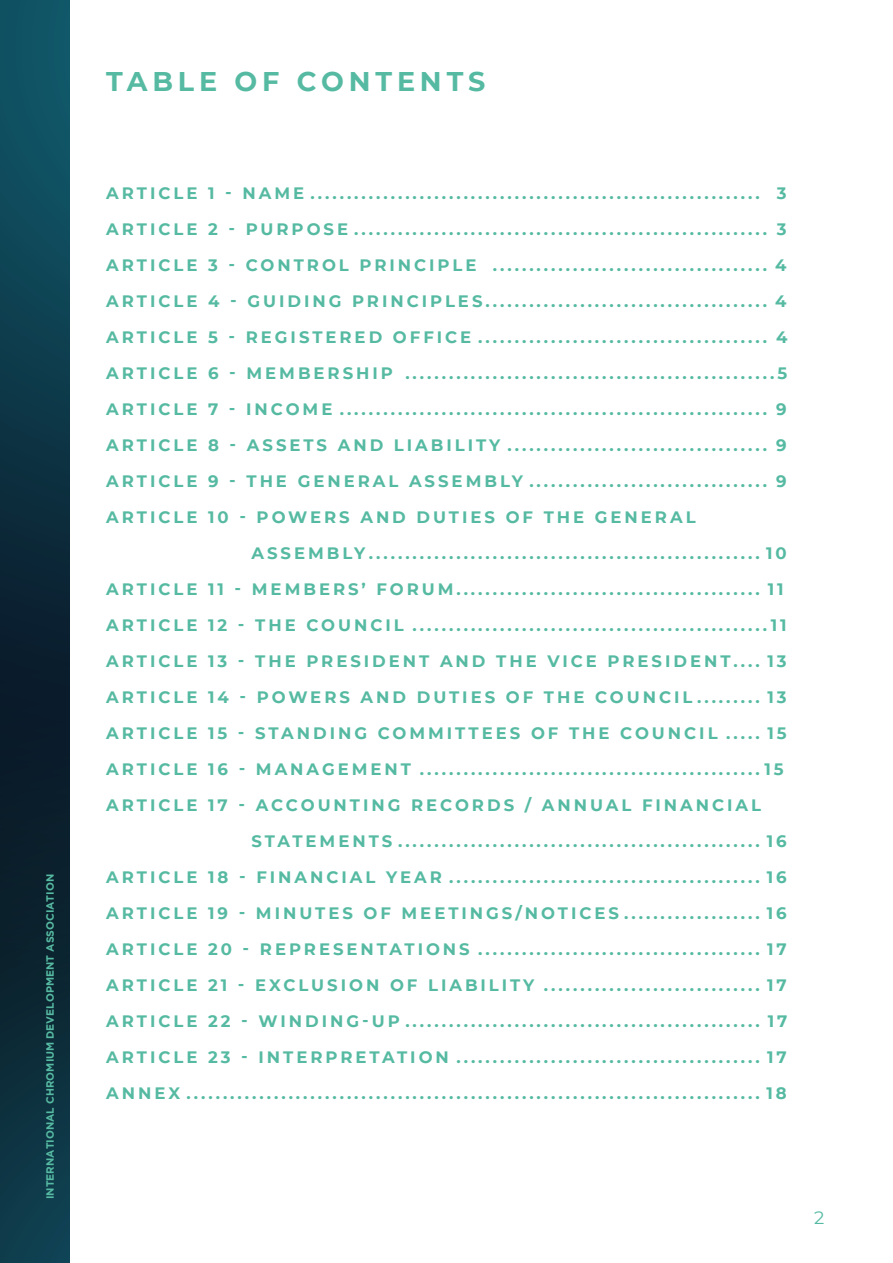
<style>
.page{position:relative;width:893px;height:1263px;background:#fff}
.page>*{position:absolute;margin:0;border:0;box-sizing:border-box;transform-origin:0 0}
.t1{font:700 27px "Montserrat";letter-spacing:.18em;color:#56baa2}
.t2{font:18px "Montserrat";color:#56baa2}
.t3{font:700 16.5px "Montserrat";letter-spacing:.18em;color:#56baa2}
.t4{font:700 10.5px "Gotham";color:#56baa2}
</style>
<div class="page">
<svg style="left:0;top:0;width:69px;height:1263px;background:#0c3342"></svg>
<p class="t4" style="left:44px;top:1199px;width:327px;rotate:-90deg">INTERNATIONAL CHROMIUM DEVELOPMENT ASSOCIATION</p>
<h1 class="t1" style="left:106px;top:62px;width:380px">TABLE OF CONTENTS</h1>
<p class="t3" style="left:106px;top:181px;width:682px">ARTICLE 1 - NAME .............................................................. 3</p>
<p class="t3" style="left:106px;top:217px;width:682px">ARTICLE 2 - PURPOSE ......................................................... 3</p>
<p class="t3" style="left:106px;top:253px;width:682px">ARTICLE 3 - CONTROL PRINCIPLE ...................................... 4</p>
<p class="t3" style="left:106px;top:289px;width:682px">ARTICLE 4 - GUIDING PRINCIPLES....................................... 4</p>
<p class="t3" style="left:106px;top:325px;width:683px">ARTICLE 5 - REGISTERED OFFICE ........................................ 4</p>
<p class="t3" style="left:106px;top:361px;width:683px">ARTICLE 6 - MEMBERSHIP ...................................................5</p>
<p class="t3" style="left:106px;top:397px;width:682px">ARTICLE 7 - INCOME ........................................................... 9</p>
<p class="t3" style="left:106px;top:433px;width:682px">ARTICLE 8 - ASSETS AND LIABILITY .................................... 9</p>
<p class="t3" style="left:106px;top:469px;width:682px">ARTICLE 9 - THE GENERAL ASSEMBLY ................................. 9</p>
<p class="t3" style="left:106px;top:505px;width:591px">ARTICLE 10 - POWERS AND DUTIES OF THE GENERAL</p>
<p class="t3" style="left:251px;top:541px;width:537px">ASSEMBLY...................................................... 10</p>
<p class="t3" style="left:106px;top:577px;width:679px">ARTICLE 11 - MEMBERS’ FORUM.......................................... 11</p>
<p class="t3" style="left:106px;top:613px;width:682px">ARTICLE 12 - THE COUNCIL .................................................11</p>
<p class="t3" style="left:106px;top:649px;width:682px">ARTICLE 13 - THE PRESIDENT AND THE VICE PRESIDENT.... 13</p>
<p class="t3" style="left:106px;top:685px;width:682px">ARTICLE 14 - POWERS AND DUTIES OF THE COUNCIL......... 13</p>
<p class="t3" style="left:106px;top:721px;width:682px">ARTICLE 15 - STANDING COMMITTEES OF THE COUNCIL ..... 15</p>
<p class="t3" style="left:106px;top:757px;width:679px">ARTICLE 16 - MANAGEMENT ...............................................15</p>
<p class="t3" style="left:106px;top:793px;width:656px">ARTICLE 17 - ACCOUNTING RECORDS / ANNUAL FINANCIAL</p>
<p class="t3" style="left:251px;top:829px;width:537px">STATEMENTS .................................................. 16</p>
<p class="t3" style="left:106px;top:865px;width:682px">ARTICLE 18 - FINANCIAL YEAR ........................................... 16</p>
<p class="t3" style="left:106px;top:901px;width:682px">ARTICLE 19 - MINUTES OF MEETINGS/NOTICES ................... 16</p>
<p class="t3" style="left:106px;top:937px;width:682px">ARTICLE 20 - REPRESENTATIONS ....................................... 17</p>
<p class="t3" style="left:106px;top:973px;width:682px">ARTICLE 21 - EXCLUSION OF LIABILITY .............................. 17</p>
<p class="t3" style="left:106px;top:1009px;width:683px">ARTICLE 22 - WINDING-UP ................................................. 17</p>
<p class="t3" style="left:106px;top:1045px;width:682px">ARTICLE 23 - INTERPRETATION .......................................... 17</p>
<p class="t3" style="left:106px;top:1081px;width:682px">ANNEX ............................................................................... 18</p>
<p class="t2" style="left:814px;top:1205px;width:12px">2</p>
</div>
